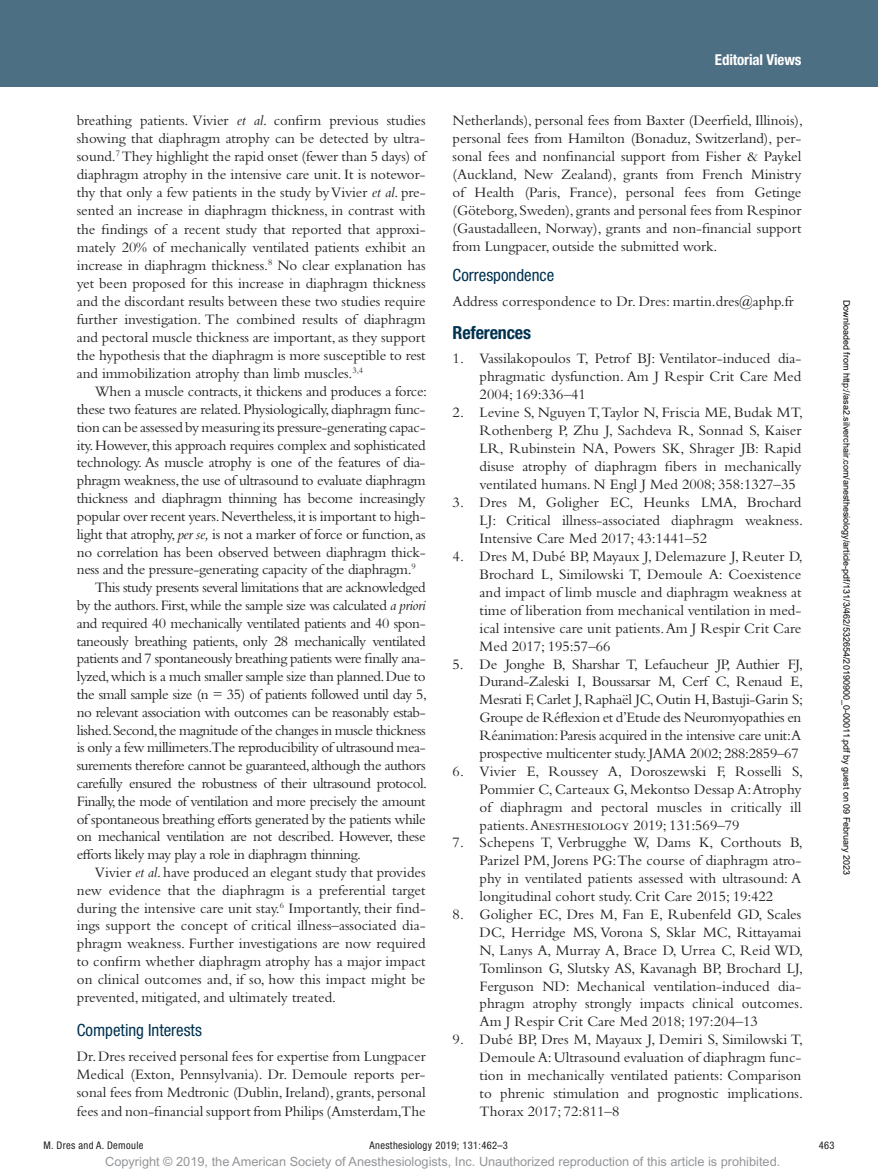
<style>
.page{position:relative;width:878px;height:1175px;background:#fff}
.page>*{position:absolute;margin:0;border:0;box-sizing:border-box;transform-origin:0 0}
.t1{font:700 condensed 18px "Helvetica Neue LT Std";letter-spacing:-.01em;color:#003250}
.t2{font:condensed 16.8px "Helvetica Neue LT Std";color:#003250}
.t3{font:15px/17.9px "Bembo Std";letter-spacing:-.02em;color:#231f20;text-align:justify}
.t4{font:15px "Bembo Std";color:#231f20}
.t5{font:700 condensed 15px "Helvetica Neue LT Std";color:#fff}
.t6{font:12.75px "Arial MT Std";color:#939598}
.t7{font:condensed 10.5px "Helvetica Neue LT Std";letter-spacing:.03em;color:#231f20}
.t8{font:9px "Arial";color:#000}
.s1{font-style:italic}
</style>
<div class="page">
<div style="left:0;top:0;width:878px;height:86px;background:#4d6f84"></div>
<p class="t5" style="left:715px;top:51px;width:88px">Editorial Views</p>
<p class="t3" style="left:77px;top:111px;width:350px">breathing patients. Vivier <span class="s1">et al</span>. confirm previous studies showing that diaphragm atrophy can be detected by ultra&shy;sound.<sup>7</sup> They highlight the rapid onset (fewer than 5 days) of diaphragm atrophy in the intensive care unit. It is notewor&shy;thy that only a few patients in the study by Vivier <span class="s1">et al</span>. pre&shy;sented an increase in diaphragm thickness, in contrast with the findings of a recent study that reported that approxi&shy;mately 20% of mechanically ventilated patients exhibit an increase in diaphragm thickness.<sup>8</sup> No clear explanation has yet been proposed for this increase in diaphragm thickness and the discordant results between these two studies require further investigation. The combined results of diaphragm and pectoral muscle thickness are important, as they support the hypothesis that the diaphragm is more susceptible to rest and immobilization atrophy than limb muscles.<sup>3,4</sup></p>
<p class="t3" style="left:95px;top:382px;width:334px">When a muscle contracts, it thickens and produces a force:</p>
<p class="t3" style="left:77px;top:400px;width:350px">these two features are related. Physiologically, diaphragm func-</p>
<p class="t3" style="left:77px;top:418px;width:350px">tion can be assessed by measuring its pressure-generating capac-</p>
<p class="t3" style="left:77px;top:436px;width:350px">ity. However, this approach requires complex and sophisticated</p>
<p class="t3" style="left:77px;top:453px;width:350px">technology. As muscle atrophy is one of the features of dia-</p>
<p class="t3" style="left:77px;top:471px;width:350px">phragm weakness, the use of ultrasound to evaluate diaphragm</p>
<p class="t3" style="left:77px;top:489px;width:350px">thickness and diaphragm thinning has become increasingly</p>
<p class="t3" style="left:77px;top:507px;width:350px">popular over recent years. Nevertheless, it is important to high-</p>
<p class="t3" style="left:77px;top:525px;width:350px">light that atrophy, <span class="s1">per se,</span> is not a marker of force or function, as</p>
<p class="t3" style="left:77px;top:542px;width:350px">no correlation has been observed between diaphragm thick-</p>
<p class="t3" style="left:77px;top:560px;width:340px">ness and the pressure-generating capacity of the diaphragm.<sup>9</sup></p>
<p class="t3" style="left:95px;top:578px;width:332px">This study presents several limitations that are acknowledged</p>
<p class="t3" style="left:77px;top:596px;width:350px">by the authors. First, while the sample size was calculated <span class="s1">a priori</span></p>
<p class="t3" style="left:77px;top:614px;width:350px">and required 40 mechanically ventilated patients and 40 spon-</p>
<p class="t3" style="left:77px;top:631px;width:350px">taneously breathing patients, only 28 mechanically ventilated</p>
<p class="t3" style="left:77px;top:649px;width:350px">patients and 7 spontaneously breathing patients were finally ana-</p>
<p class="t3" style="left:77px;top:667px;width:350px">lyzed, which is a much smaller sample size than planned. Due to</p>
<p class="t3" style="left:77px;top:685px;width:352px">the small sample size (n = 35) of patients followed until day 5,</p>
<p class="t3" style="left:77px;top:703px;width:350px">no relevant association with outcomes can be reasonably estab-</p>
<p class="t3" style="left:77px;top:720px;width:350px">lished. Second, the magnitude of the changes in muscle thickness</p>
<p class="t3" style="left:77px;top:738px;width:350px">is only a few millimeters.The reproducibility of ultrasound mea-</p>
<p class="t3" style="left:77px;top:756px;width:350px">surements therefore cannot be guaranteed, although the authors</p>
<p class="t3" style="left:77px;top:774px;width:352px">carefully ensured the robustness of their ultrasound protocol.</p>
<p class="t3" style="left:77px;top:792px;width:350px">Finally, the mode of ventilation and more precisely the amount</p>
<p class="t3" style="left:77px;top:809px;width:350px">of spontaneous breathing efforts generated by the patients while</p>
<p class="t3" style="left:77px;top:827px;width:350px">on mechanical ventilation are not described. However, these</p>
<p class="t3" style="left:77px;top:845px;width:286px">efforts likely may play a role in diaphragm thinning.</p>
<p class="t4" style="left:95px;top:863px;width:332px">Vivier <span class="s1">et al</span>. have produced an elegant study that provides</p>
<p class="t4" style="left:77px;top:881px;width:350px">new evidence that the diaphragm is a preferential target</p>
<p class="t4" style="left:77px;top:899px;width:350px">during the intensive care unit stay.<sup>6</sup> Importantly, their find-</p>
<p class="t4" style="left:77px;top:917px;width:350px">ings support the concept of critical illness–associated dia-</p>
<p class="t4" style="left:77px;top:934px;width:350px">phragm weakness. Further investigations are now required</p>
<p class="t4" style="left:77px;top:952px;width:350px">to confirm whether diaphragm atrophy has a major impact</p>
<p class="t4" style="left:77px;top:970px;width:350px">on clinical outcomes and, if so, how this impact might be</p>
<p class="t4" style="left:77px;top:988px;width:261px">prevented, mitigated, and ultimately treated.</p>
<p class="t2" style="left:77px;top:1020px;width:126px">Competing Interests</p>
<p class="t3" style="left:77px;top:1047px;width:350px">Dr. Dres received personal fees for expertise from Lungpacer Medical (Exton, Pennsylvania). Dr. Demoule reports per&shy;sonal fees from Medtronic (Dublin, Ireland), grants, personal fees and non-financial support from Philips (Amsterdam,The</p>
<p class="t3" style="left:452px;top:111px;width:352px">Netherlands), personal fees from Baxter (Deerfield, Illinois), personal fees from Hamilton (Bonaduz, Switzerland), per&shy;sonal fees and nonfinancial support from Fisher &amp; Paykel (Auckland, New Zealand), grants from French Ministry of Health (Paris, France), personal fees from Getinge (Göteborg, Sweden), grants and personal fees from Respinor (Gaustadalleen, Norway), grants and non-financial support from Lungpacer, outside the submitted work.</p>
<p class="t2" style="left:452px;top:265px;width:103px">Correspondence</p>
<p class="t4" style="left:452px;top:292px;width:342px">Address correspondence to Dr. Dres: martin.dres@aphp.fr</p>
<p class="t1" style="left:452px;top:322px;width:80px">References</p>
<p class="t3" style="left:479px;top:349px;width:323px;text-indent:-27px">1. Vassilakopoulos T, Petrof BJ: Ventilator-induced dia&shy;phragmatic dysfunction. Am J Respir Crit Care Med 2004; 169:336–41</p>
<p class="t3" style="left:479px;top:403px;width:325px;text-indent:-27px">2. Levine S, Nguyen T, Taylor N, Friscia ME, Budak MT, Rothenberg P, Zhu J, Sachdeva R, Sonnad S, Kaiser LR, Rubinstein NA, Powers SK, Shrager JB: Rapid disuse atrophy of diaphragm fibers in mechanically ventilated humans. N Engl J Med 2008; 358:1327–35</p>
<p class="t3" style="left:479px;top:493px;width:325px;text-indent:-27px">3. Dres M, Goligher EC, Heunks LMA, Brochard LJ: Critical illness-associated diaphragm weakness.<br>Intensive Care Med 2017; 43:1441–52</p>
<p class="t3" style="left:479px;top:547px;width:325px;text-indent:-27px">4. Dres M, Dubé BP, Mayaux J, Delemazure J, Reuter D, Brochard L, Similowski T, Demoule A: Coexistence and impact of limb muscle and diaphragm weakness at time of liberation from mechanical ventilation in med&shy;ical intensive care unit patients. Am J Respir Crit Care Med 2017; 195:57–66</p>
<p class="t3" style="left:479px;top:654px;width:325px;text-indent:-27px">5. De Jonghe B, Sharshar T, Lefaucheur JP, Authier FJ, Durand-Zaleski I, Boussarsar M, Cerf C, Renaud E, Mesrati F, Carlet J, Raphaël JC, Outin H, Bastuji-Garin S; Groupe de Réflexion et d’Etude des Neuromyopathies en Réanimation: Paresis acquired in the intensive care unit:A prospective multicenter study. JAMA 2002; 288:2859–67</p>
<p class="t3" style="left:479px;top:762px;width:325px;text-indent:-27px">6. Vivier E, Roussey A, Doroszewski F, Rosselli S, Pommier C, Carteaux G, Mekontso Dessap A: Atrophy of diaphragm and pectoral muscles in critically ill patients. Anesthesiology 2019; 131:569–79</p>
<p class="t3" style="left:479px;top:833px;width:325px;text-indent:-27px">7. Schepens T, Verbrugghe W, Dams K, Corthouts B, Parizel PM, Jorens PG: The course of diaphragm atro&shy;phy in ventilated patients assessed with ultrasound: A longitudinal cohort study. Crit Care 2015; 19:422</p>
<p class="t3" style="left:479px;top:905px;width:325px;text-indent:-27px">8. Goligher EC, Dres M, Fan E, Rubenfeld GD, Scales DC, Herridge MS, Vorona S, Sklar MC, Rittayamai N, Lanys A, Murray A, Brace D, Urrea C, Reid WD, Tomlinson G, Slutsky AS, Kavanagh BP, Brochard LJ, Ferguson ND: Mechanical ventilation-induced dia&shy;phragm atrophy strongly impacts clinical outcomes.<br>Am J Respir Crit Care Med 2018; 197:204–13</p>
<p class="t3" style="left:479px;top:1030px;width:325px;text-indent:-27px">9. Dubé BP, Dres M, Mayaux J, Demiri S, Similowski T, Demoule A: Ultrasound evaluation of diaphragm func&shy;tion in mechanically ventilated patients: Comparison to phrenic stimulation and prognostic implications.<br>Thorax 2017; 72:811–8</p>
<p class="t6" style="left:105px;top:1154px;width:676px">Copyright © 2019, the American Society of Anesthesiologists, Inc. Unauthorized reproduction of this article is prohibited.</p>
<p class="t8" style="left:850px;top:300px;width:577px;rotate:90deg">Downloaded from http://asa2.silverchair.com/anesthesiology/article-pdf/131/3/462/532654/20190900_0-00011.pdf by guest on 09 February 2023</p>
<p class="t7" style="left:44px;top:1139px;width:101px">M. Dres and A. Demoule</p>
<p class="t7" style="left:369px;top:1139px;width:140px">Anesthesiology 2019; 131:462–3</p>
<p class="t7" style="left:818px;top:1139px;width:17px">463</p>
</div>
